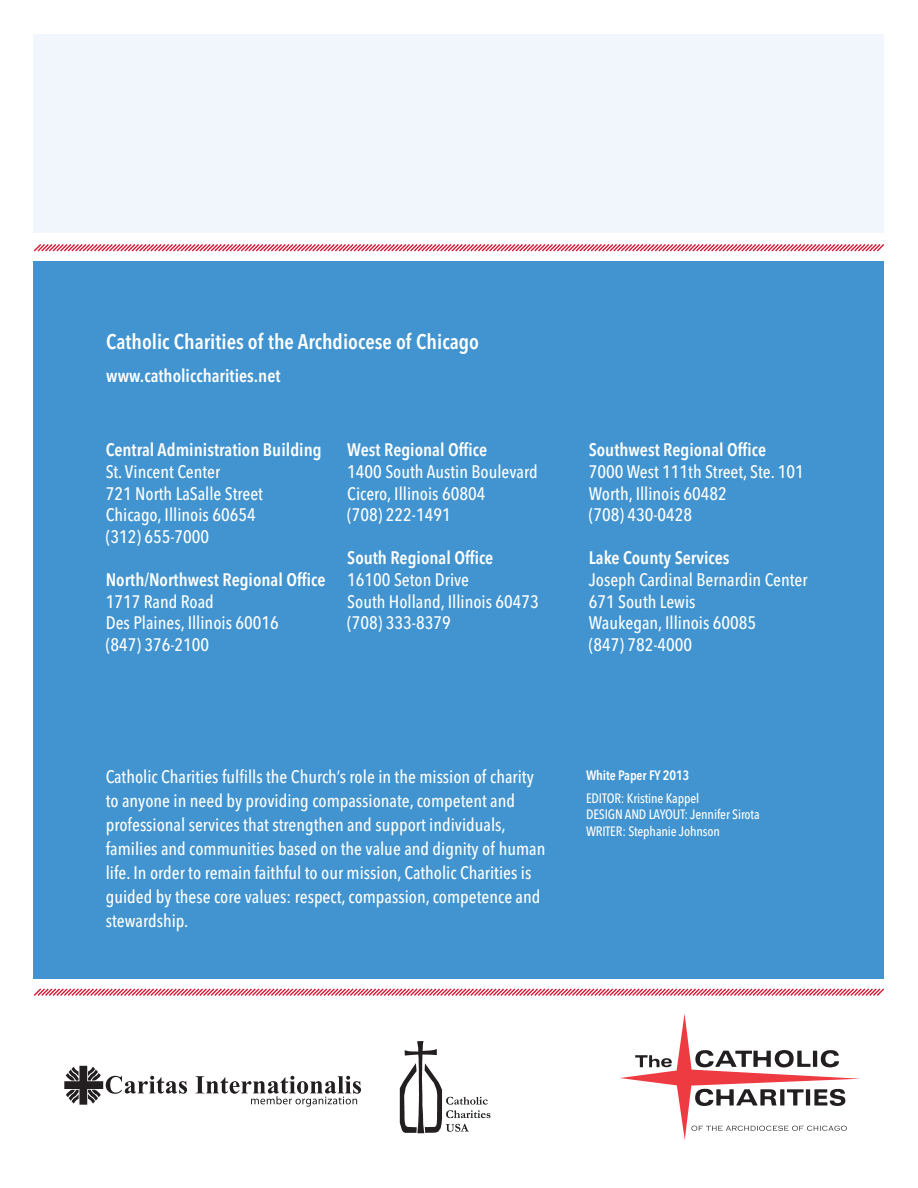
<style>
.page{position:relative;width:918px;height:1188px;background:#fff}
.page>*{position:absolute;margin:0;border:0;box-sizing:border-box;transform-origin:0 0}
.t1{font:600 condensed 21px "Avenir Next LT Pro";color:#fff}
.t2{font:500 condensed 18px/21.6px "Avenir Next LT Pro";color:#fff}
.t3{font:600 condensed 18px "Avenir Next LT Pro";color:#fff}
.t4{font:500 condensed 13.5px/16.5px "Avenir Next LT Pro";letter-spacing:-.01em;color:#fff}
.t5{font:600 condensed 13.5px "Avenir Next LT Pro";letter-spacing:-.01em;color:#fff}
</style>
<div class="page">
<div style="left:34px;top:261px;width:850px;height:717px;background:#4194d0"></div>
<svg style="left:64px;top:1066px;width:123px;height:39px"></svg>
<svg style="left:195px;top:1076px;width:166px;height:31px"></svg>
<img style="left:400px;top:1041px;width:90px;height:93px">
<svg style="left:33px;top:244px;width:851px;height:8px"></svg>
<div style="left:34px;top:34px;width:850px;height:199px;background:#f0f6fb"></div>
<svg style="left:620px;top:1014px;width:240px;height:126px"></svg>
<svg style="left:33px;top:988px;width:852px;height:8px"></svg>
<p class="t1" style="left:106px;top:328px;width:374px">Catholic Charities of the Archdiocese of Chicago</p>
<p class="t3" style="left:106px;top:365px;width:176px">www.catholiccharities.net</p>
<p class="t3" style="left:106px;top:439px;width:217px">Central Administration Building</p>
<p class="t2" style="left:106px;top:461px;width:159px">St. Vincent Center<br>721 North LaSalle Street<br>Chicago, Illinois 60654 (312) 655-7000</p>
<p class="t3" style="left:106px;top:569px;width:221px">North/Northwest Regional Office</p>
<p class="t2" style="left:106px;top:590px;width:175px">1717 Rand Road<br>Des Plaines, Illinois 60016 (847) 376-2100</p>
<p class="t3" style="left:347px;top:439px;width:141px">West Regional Office</p>
<p class="t2" style="left:347px;top:461px;width:192px">1400 South Austin Boulevard<br>Cicero, Illinois 60804<br>(708) 222-1491</p>
<p class="t3" style="left:347px;top:547px;width:148px">South Regional Office</p>
<p class="t2" style="left:347px;top:569px;width:193px">16100 Seton Drive<br>South Holland, Illinois 60473 (708) 333-8379</p>
<p class="t3" style="left:589px;top:439px;width:179px">Southwest Regional Office</p>
<p class="t2" style="left:589px;top:461px;width:216px">7000 West 111th Street, Ste. 101<br>Worth, Illinois 60482<br>(708) 430-0428</p>
<p class="t3" style="left:589px;top:547px;width:142px">Lake County Services</p>
<p class="t2" style="left:589px;top:569px;width:220px">Joseph Cardinal Bernardin Center<br>671 South Lewis<br>Waukegan, Illinois 60085<br>(847) 782-4000</p>
<p class="t2" style="left:106px;top:765px;width:441px;line-height:24px">Catholic Charities fulfills the Church’s role in the mission of charity to anyone in need by providing compassionate, competent and professional services that strengthen and support individuals, families and communities based on the value and dignity of human life. In order to remain faithful to our mission, Catholic Charities is guided by these core values: respect, compassion, competence and stewardship.</p>
<p class="t5" style="left:586px;top:767px;width:105px">White Paper FY 2013</p>
<p class="t4" style="left:586px;top:790px;width:115px">Editor: Kristine Kappel<br>Design and</p>
<p class="t4" style="left:586px;top:806px;width:175px;text-indent:63px">layout: Jennifer Sirota<br>Writer: Stephanie Johnson</p>
</div>
